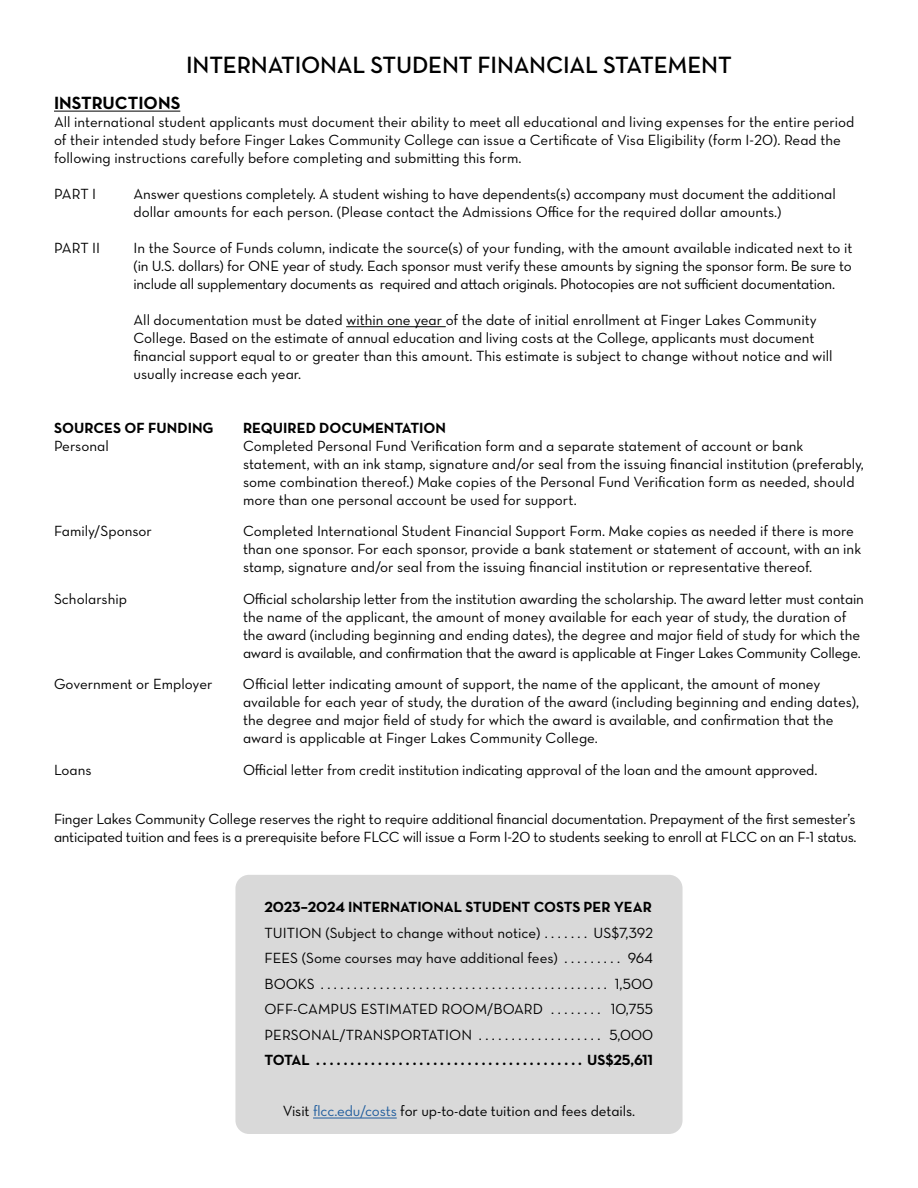
<style>
.page{position:relative;width:918px;height:1188px;background:#fff}
.page>*{position:absolute;margin:0;border:0;box-sizing:border-box;transform-origin:0 0}
.t1{font:24px "Neutraface Text Demi Alt";letter-spacing:-.01em;color:#000}
.t2{font:700 18px "Neutraface Text";color:#000}
.t3{font:15px/18px "Neutraface Text Book Alt";color:#000}
.t4{font:15px/18px "Neutraface Text Book Alt";letter-spacing:-.02em;color:#000}
.t5{font:700 15px "Neutraface Text";letter-spacing:-.005em;color:#000}
.t6{font:700 15px "Neutraface Text";letter-spacing:-.025em;color:#000}
.s1{color:#215e9e}
</style>
<div class="page">
<div style="left:235px;top:875px;width:448px;height:259px;background:#d9d9d9;border-radius:14px"></div>
<hr style="left:54px;top:111px;width:126px;height:1px;background:#000">
<hr style="left:346px;top:326px;width:100px;height:1px;background:#000">
<hr style="left:313px;top:1118px;width:84px;height:1px;background:#215e9e">
<h2 class="t1" style="left:186px;top:50px;width:547px">INTERNATIONAL STUDENT FINANCIAL STATEMENT</h2>
<h3 class="t2" style="left:54px;top:91px;width:128px">INSTRUCTIONS</h3>
<p class="t3" style="left:54px;top:112px;width:802px">All international student applicants must document their ability to meet all educational and living expenses for the entire period of their intended study before Finger Lakes Community College can issue a Certifcate of Visa Eligibility (form I-20). Read the following instructions carefully before completing and submiting this form.</p>
<p class="t3" style="left:54px;top:184px;width:44px">PART I</p>
<p class="t3" style="left:134px;top:184px;width:704px">Answer questions completely. A student wishing to have dependents(s) accompany must document the additional dollar amounts for each person. (Please contact the Admissions Ofce for the required dollar amounts.)</p>
<p class="t3" style="left:54px;top:238px;width:48px">PART II</p>
<p class="t3" style="left:134px;top:238px;width:720px;text-align:justify">In the Source of Funds column, indicate the source(s) of your funding, with the amount available indicated next to it (in U.S. dollars) for ONE year of study. Each sponsor must verify these amounts by signing the sponsor form. Be sure to include all supplementary documents as required and atach originals. Photocopies are not sufcient documentation.</p>
<p class="t3" style="left:134px;top:310px;width:701px">All documentation must be dated within one year of the date of initial enrollment at Finger Lakes Community<br>College. Based on the estimate of annual education and living costs at the College, applicants must document fnancial support equal to or greater than this amount. This estimate is subject to change without notice and will</p>
<p class="t3" style="left:134px;top:364px;width:169px">usually increase each year.</p>
<h3 class="t5" style="left:54px;top:418px;width:161px">SOURCES OF FUNDING</h3>
<h3 class="t5" style="left:243px;top:418px;width:205px">REQUIRED DOCUMENTATION</h3>
<p class="t3" style="left:54px;top:436px;width:56px">Personal</p>
<p class="t3" style="left:243px;top:436px;width:623px">Completed Personal Fund Verifcation form and a separate statement of account or bank statement, with an ink stamp, signature and/or seal from the issuing fnancial institution (preferably, some combination thereof.) Make copies of the Personal Fund Verifcation form as needed, should more than one personal account be used for support.</p>
<p class="t3" style="left:54px;top:522px;width:99px">Family/Sponsor</p>
<p class="t3" style="left:243px;top:522px;width:620px">Completed International Student Financial Support Form. Make copies as needed if there is more than one sponsor. For each sponsor, provide a bank statement or statement of account, with an ink stamp, signature and/or seal from the issuing fnancial institution or representative thereof.</p>
<p class="t3" style="left:54px;top:589px;width:75px">Scholarship</p>
<p class="t3" style="left:243px;top:589px;width:623px">Ofcial scholarship leter from the institution awarding the scholarship. The award leter must contain the name of the applicant, the amount of money available for each year of study, the duration of the award (including beginning and ending dates), the degree and major feld of study for which the award is available, and confrmation that the award is applicable at Finger Lakes Community College.</p>
<p class="t3" style="left:54px;top:675px;width:160px">Government or Employer</p>
<p class="t3" style="left:243px;top:675px;width:618px">Ofcial leter indicating amount of support, the name of the applicant, the amount of money available for each year of study, the duration of the award (including beginning and ending dates), the degree and major feld of study for which the award is available, and confrmation that the award is applicable at Finger Lakes Community College.</p>
<p class="t3" style="left:54px;top:760px;width:39px">Loans</p>
<p class="t3" style="left:243px;top:760px;width:576px">Ofcial leter from credit institution indicating approval of the loan and the amount approved.</p>
<p class="t4" style="left:54px;top:810px;width:804px">Finger Lakes Community College reserves the right to require additional fnancial documentation. Prepayment of the frst semester’s anticipated tuition and fees is a prerequisite before FLCC will issue a Form I-20 to students seeking to enroll at FLCC on an F-1 status.</p>
<h4 class="t5" style="left:265px;top:897px;width:389px">2023–2024 INTERNATIONAL STUDENT COSTS PER YEAR</h4>
<p class="t3" style="left:265px;top:919px;width:390px;line-height:25.5px;text-align:justify">TUITION (Subject to change without notice) . . . . . . . US$7,392<br>FEES (Some courses may have additional fees) . . . . . . . . . 964<br>BOOKS ............................................ 1,500<br>OFF-CAMPUS ESTIMATED ROOM/BOARD . . . . . . . . 10,755<br>PERSONAL/TRANSPORTATION . . . . . . . . . . . . . . . . . . . 5,000</p>
<h4 class="t6" style="left:265px;top:1050px;width:390px">TOTAL . . . . . . . . . . . . . . . . . . . . . . . . . . . . . . . . . . . . . . . US$25,611</h4>
<p class="t3" style="left:283px;top:1102px;width:354px">Visit <span class="s1">fcc.edu/costs</span> for up-to-date tuition and fees details.</p>
</div>
